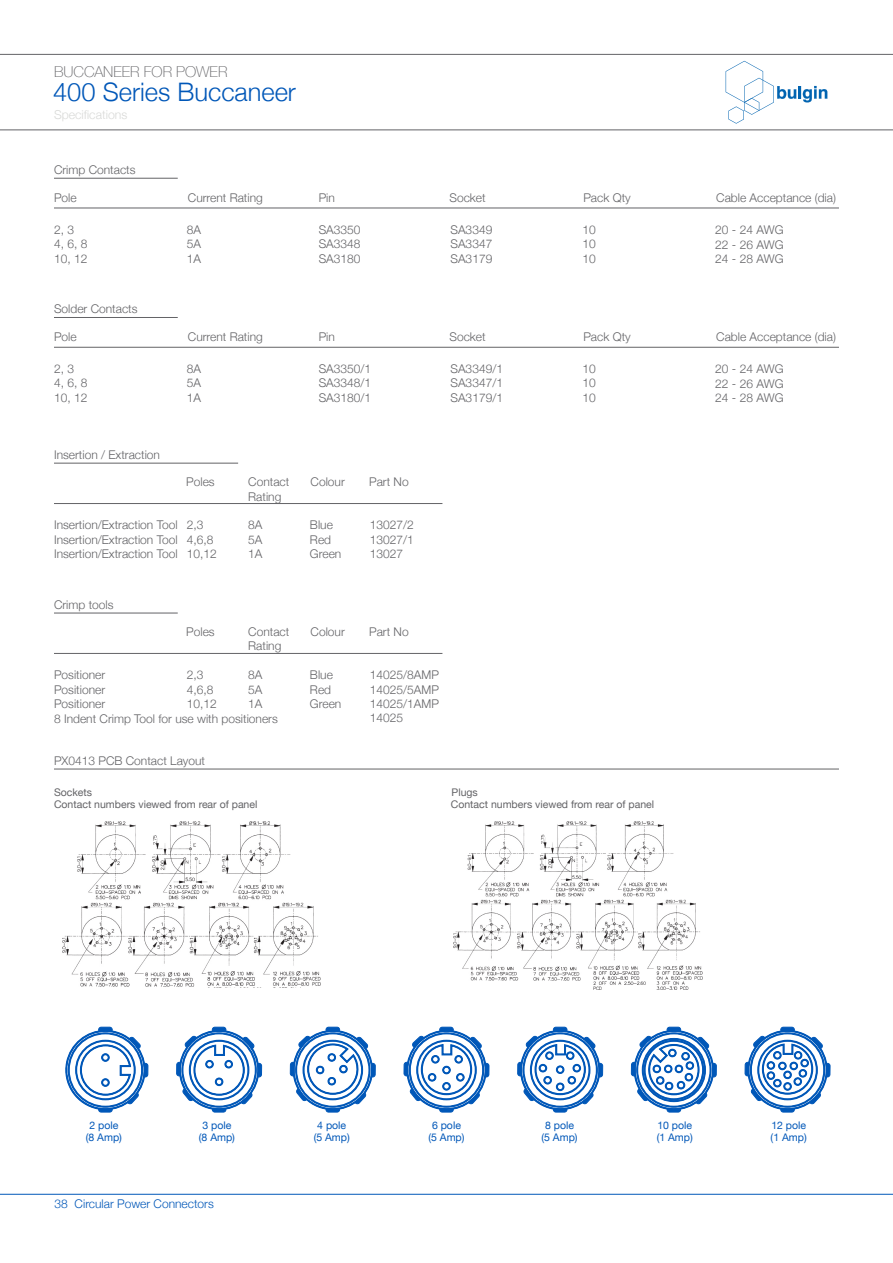
<style>
.page{position:relative;width:893px;height:1263px;background:#fff}
.page>*{position:absolute;margin:0;border:0;box-sizing:border-box;transform-origin:0 0}
.t1{font:300 25.5px "Helvetica Neue";color:#0057b8}
.t2{font:100 15px "Helvetica Neue";color:#636366}
.t3{font:300 12.3px "Helvetica Neue";color:#d8d9d7}
.t4{font:300 12px/14.4px "Helvetica Neue";color:#636366;text-align:justify}
.t5{font:300 12px "Helvetica Neue";color:#0057b8}
.t6{font:10.5px "Helvetica Neue";color:#636366}
.t7{font:10.5px/12.6px "Helvetica Neue";color:#0057b8;text-align:center}
</style>
<div class="page">
<svg style="left:726px;top:61px;width:101px;height:63px"></svg>
<hr style="left:0;top:54px;width:893px;height:1px;background:#636366">
<hr style="left:0;top:129px;width:893px;height:1px;background:#636366">
<hr style="left:0;top:1194px;width:893px;height:1px;background:#0057b8">
<hr style="left:54px;top:178px;width:124px;height:1px;background:#636366">
<hr style="left:54px;top:317px;width:124px;height:1px;background:#636366">
<hr style="left:54px;top:463px;width:184px;height:1px;background:#636366">
<hr style="left:54px;top:613px;width:124px;height:1px;background:#636366">
<hr style="left:54px;top:208px;width:785px;height:1px;background:#636366">
<hr style="left:54px;top:347px;width:785px;height:1px;background:#636366">
<hr style="left:54px;top:503px;width:388px;height:1px;background:#636366">
<hr style="left:54px;top:653px;width:388px;height:1px;background:#636366">
<hr style="left:54px;top:769px;width:785px;height:1px;background:#636366">
<div style="left:176px;top:1062px;width:6px;height:14px;border:1px solid #0057b8;border-radius:3px"></div>
<svg style="left:177px;top:1027px;width:85px;height:85px"></svg>
<svg style="left:290px;top:1027px;width:86px;height:85px"></svg>
<svg style="left:404px;top:1027px;width:85px;height:85px"></svg>
<svg style="left:745px;top:1027px;width:86px;height:85px"></svg>
<svg style="left:65px;top:1027px;width:83px;height:85px"></svg>
<div style="left:517px;top:1062px;width:6px;height:14px;border:1px solid #0057b8;border-radius:3px"></div>
<svg style="left:518px;top:1027px;width:85px;height:85px"></svg>
<svg style="left:631px;top:1027px;width:86px;height:85px"></svg>
<img style="left:63px;top:821px;width:257px;height:166px">
<img style="left:453px;top:821px;width:250px;height:169px">
<p class="t2" style="left:54px;top:60px;width:175px">BUCCANEER FOR POWER</p>
<h1 class="t1" style="left:53px;top:71px;width:244px">400 Series Buccaneer</h1>
<p class="t3" style="left:54px;top:104px;width:75px">Specifications</p>
<p class="t4" style="left:54px;top:162px;width:83px">Crimp Contacts</p>
<p class="t4" style="left:54px;top:189px;width:24px">Pole</p>
<p class="t4" style="left:54px;top:221px;width:35px;text-align:left">2, 3<br>4, 6, 8<br>10, 12</p>
<p class="t4" style="left:54px;top:301px;width:85px">Solder Contacts</p>
<p class="t4" style="left:54px;top:328px;width:24px">Pole</p>
<p class="t4" style="left:54px;top:361px;width:35px;text-align:left">2, 3<br>4, 6, 8<br>10, 12</p>
<p class="t4" style="left:188px;top:189px;width:76px">Current Rating</p>
<p class="t4" style="left:187px;top:221px;width:16px">8A 5A 1A</p>
<p class="t4" style="left:188px;top:328px;width:76px">Current Rating</p>
<p class="t4" style="left:187px;top:361px;width:16px">8A 5A 1A</p>
<p class="t4" style="left:54px;top:446px;width:108px">Insertion / Extraction</p>
<p class="t4" style="left:186px;top:473px;width:30px">Poles</p>
<p class="t4" style="left:54px;top:517px;width:125px">Insertion/Extraction Tool Insertion/Extraction Tool Insertion/Extraction Tool</p>
<p class="t4" style="left:187px;top:517px;width:32px;text-align:left">2,3<br>4,6,8<br>10,12</p>
<p class="t4" style="left:54px;top:596px;width:61px">Crimp tools</p>
<p class="t4" style="left:186px;top:623px;width:30px">Poles</p>
<p class="t4" style="left:248px;top:474px;width:43px">Contact<br>Rating</p>
<p class="t4" style="left:248px;top:517px;width:16px">8A 5A 1A</p>
<p class="t4" style="left:248px;top:624px;width:43px">Contact<br>Rating</p>
<p class="t4" style="left:319px;top:189px;width:18px">Pin</p>
<p class="t4" style="left:319px;top:221px;width:43px">SA3350<br>SA3348<br>SA3180</p>
<p class="t4" style="left:319px;top:328px;width:18px">Pin</p>
<p class="t4" style="left:319px;top:361px;width:54px">SA3350/1<br>SA3348/1<br>SA3180/1</p>
<p class="t4" style="left:311px;top:473px;width:36px">Colour</p>
<p class="t4" style="left:310px;top:517px;width:33px;text-align:left">Blue<br>Red<br>Green</p>
<p class="t4" style="left:369px;top:473px;width:41px">Part No</p>
<p class="t4" style="left:370px;top:517px;width:46px">13027/2<br>13027/1<br>13027</p>
<p class="t4" style="left:311px;top:623px;width:36px">Colour</p>
<p class="t4" style="left:369px;top:623px;width:41px">Part No</p>
<p class="t4" style="left:449px;top:189px;width:38px">Socket</p>
<p class="t4" style="left:450px;top:221px;width:43px">SA3349<br>SA3347<br>SA3179</p>
<p class="t4" style="left:449px;top:328px;width:38px">Socket</p>
<p class="t4" style="left:450px;top:361px;width:54px">SA3349/1<br>SA3347/1<br>SA3179/1</p>
<p class="t4" style="left:583px;top:189px;width:49px">Pack Qty</p>
<p class="t4" style="left:582px;top:221px;width:15px">10<br>10<br>10</p>
<p class="t4" style="left:583px;top:328px;width:49px">Pack Qty</p>
<p class="t4" style="left:582px;top:361px;width:15px">10<br>10<br>10</p>
<p class="t4" style="left:370px;top:667px;width:70px">14025/8AMP 14025/5AMP 14025/1AMP 14025</p>
<p class="t4" style="left:54px;top:667px;width:53px">Positioner Positioner Positioner</p>
<p class="t4" style="left:248px;top:667px;width:16px">8A 5A 1A</p>
<p class="t4" style="left:310px;top:667px;width:33px;text-align:left">Blue<br>Red<br>Green</p>
<p class="t4" style="left:187px;top:667px;width:32px;text-align:left">2,3<br>4,6,8<br>10,12</p>
<p class="t4" style="left:54px;top:710px;width:225px">8 Indent Crimp Tool for use with positioners</p>
<p class="t4" style="left:54px;top:752px;width:153px">PX0413 PCB Contact Layout</p>
<p class="t6" style="left:54px;top:784px;width:40px">Sockets</p>
<p class="t6" style="left:452px;top:784px;width:28px">Plugs</p>
<p class="t6" style="left:54px;top:796px;width:205px">Contact numbers viewed from rear of panel</p>
<p class="t6" style="left:451px;top:797px;width:205px">Contact numbers viewed from rear of panel</p>
<p class="t4" style="left:716px;top:189px;width:121px">Cable Acceptance (dia)</p>
<p class="t4" style="left:715px;top:222px;width:70px">20 - 24 AWG 22 - 26 AWG 24 - 28 AWG</p>
<p class="t4" style="left:716px;top:328px;width:121px">Cable Acceptance (dia)</p>
<p class="t4" style="left:715px;top:361px;width:70px">20 - 24 AWG 22 - 26 AWG 24 - 28 AWG</p>
<p class="t7" style="left:86px;top:1119px;width:38px">2 pole (8 Amp)</p>
<p class="t7" style="left:199px;top:1119px;width:38px">3 pole (8 Amp)</p>
<p class="t7" style="left:314px;top:1119px;width:38px">4 pole (5 Amp)</p>
<p class="t7" style="left:428px;top:1119px;width:38px">6 pole (5 Amp)</p>
<p class="t7" style="left:541px;top:1119px;width:38px">8 pole (5 Amp)</p>
<p class="t7" style="left:657px;top:1119px;width:38px;text-align:left">10 pole (1 Amp)</p>
<p class="t7" style="left:771px;top:1119px;width:38px;text-align:left">12 pole (1 Amp)</p>
<p class="t5" style="left:55px;top:1194px;width:161px">38 Circular Power Connectors</p>
</div>
